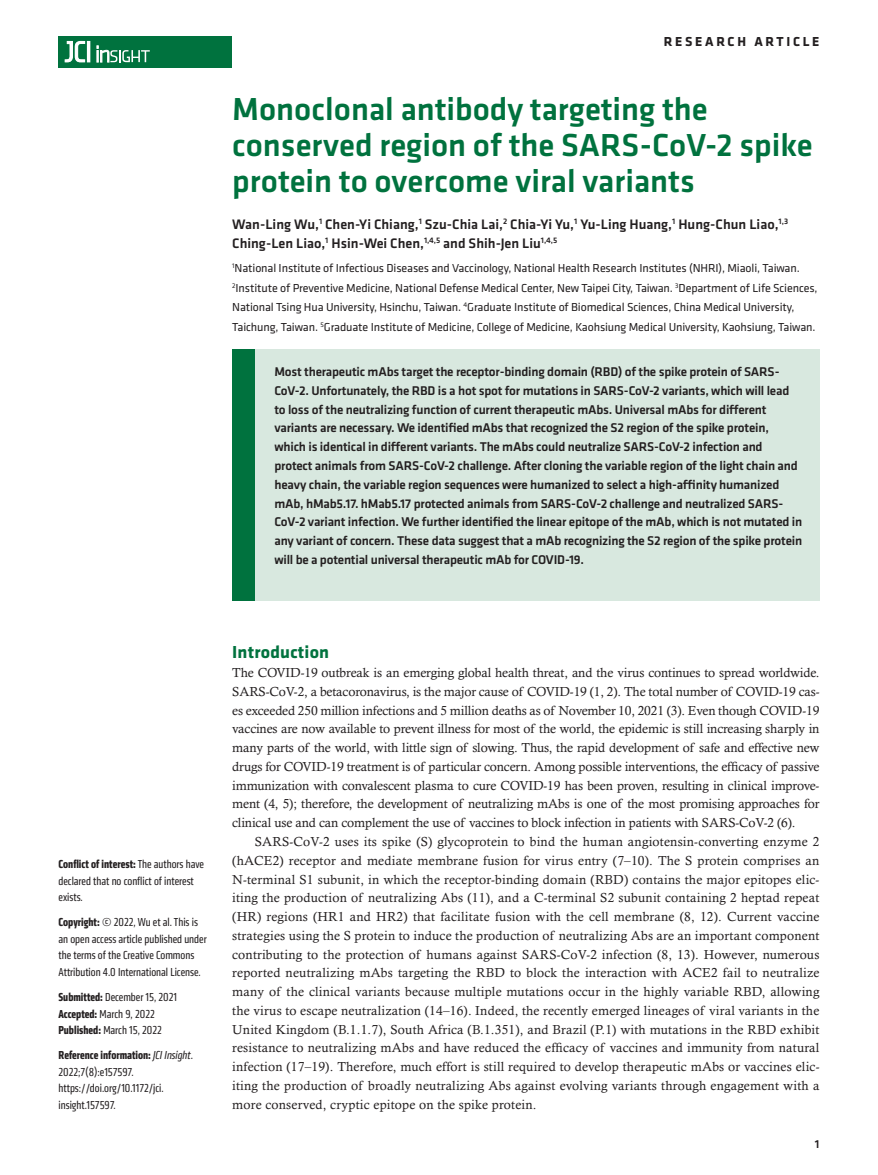
<style>
.page{position:relative;width:878px;height:1175px;background:#fff}
.page>*{position:absolute;margin:0;border:0;box-sizing:border-box;transform-origin:0 0}
.t1{font:500 33px/36px "Klavika Basic";color:#00723e}
.t2{font:700 18px "Klavika";letter-spacing:.01em;color:#00723e}
.t3{font:500 14.25px/19.5px "Klavika Basic";color:#231f20}
.t4{font:700 13.5px "Klavika Basic";letter-spacing:.2em;color:#231f20}
.t5{font:13.2px/18.8px "Calisto MT Std";letter-spacing:-.01em;color:#231f20;text-align:justify}
.t6{font:500 13.2px/18.8px "Klavika Basic";letter-spacing:-.015em;color:#231f20}
.t7{font:12px/19.5px "Klavika";letter-spacing:-.01em;color:#231f20}
.t8{font:condensed 12px/16.5px "Klavika";color:#231f20}
.t9{font:500 12px "Klavika Basic";color:#231f20}
.s1{font-weight:700}
.s2{font-style:italic}
</style>
<div class="page">
<div style="left:59px;top:36px;width:173px;height:31px;background:#00723e"></div>
<hr style="left:87px;top:41px;width:3px;height:21px;background:#fff">
<svg style="left:64px;top:41px;width:21px;height:22px"></svg>
<svg style="left:97px;top:46px;width:53px;height:16px"></svg>
<div style="left:232px;top:349px;width:587px;height:252px;background:#d8e8df"></div>
<div style="left:232px;top:349px;width:22px;height:252px;background:#00723e"></div>
<p class="t4" style="left:663px;top:32px;width:157px">RESEARCH ARTICLE</p>
<h1 class="t1" style="left:232px;top:91px;width:582px">Monoclonal antibody targeting the conserved region of the SARS-CoV-2 spike protein to overcome viral variants</h1>
<p class="t3" style="left:232px;top:214px;width:557px">Wan-Ling Wu,<sup>1</sup> Chen-Yi Chiang,<sup>1</sup> Szu-Chia Lai,<sup>2</sup> Chia-Yi Yu,<sup>1</sup> Yu-Ling Huang,<sup>1</sup> Hung-Chun Liao,<sup>1,3<br></sup>Ching-Len Liao,<sup>1</sup> Hsin-Wei Chen,<sup>1,4,5</sup> and Shih-Jen Liu<sup>1,4,5</sup></p>
<p class="t7" style="left:232px;top:258px;width:587px"><sup>1</sup>National Institute of Infectious Diseases and Vaccinology, National Health Research Institutes (NHRI), Miaoli, Taiwan.<br><sup>2</sup>Institute of Preventive Medicine, National Defense Medical Center, New Taipei City, Taiwan. <sup>3</sup>Department of Life Sciences, National Tsing Hua University, Hsinchu, Taiwan. <sup>4</sup>Graduate Institute of Biomedical Sciences, China Medical University, Taichung, Taiwan. <sup>5</sup>Graduate Institute of Medicine, College of Medicine, Kaohsiung Medical University, Kaohsiung, Taiwan.</p>
<p class="t6" style="left:274px;top:362px;width:529px">Most therapeutic mAbs target the receptor-binding domain (RBD) of the spike protein of SARS-CoV-2. Unfortunately, the RBD is a hot spot for mutations in SARS-CoV-2 variants, which will lead to loss of the neutralizing function of current therapeutic mAbs. Universal mAbs for different variants are necessary. We identified mAbs that recognized the S2 region of the spike protein, which is identical in different variants. The mAbs could neutralize SARS-CoV-2 infection and protect animals from SARS-CoV-2 challenge. After cloning the variable region of the light chain and heavy chain, the variable region sequences were humanized to select a high-affinity humanized mAb, hMab5.17. hMab5.17 protected animals from SARS-CoV-2 challenge and neutralized SARS-CoV-2 variant infection. We further identified the linear epitope of the mAb, which is not mutated in any variant of concern. These data suggest that a mAb recognizing the S2 region of the spike protein will be a potential universal therapeutic mAb for COVID-19.</p>
<p class="t8" style="left:59px;top:856px;width:147px"><span class="s1">Conflict of interest:</span> The authors have declared that no conflict of interest exists.</p>
<p class="t8" style="left:59px;top:914px;width:150px"><span class="s1">Copyright:</span> © 2022, Wu et al. This is an open access article published under the terms of the Creative Commons Attribution 4.0 International License.</p>
<p class="t8" style="left:59px;top:988px;width:120px"><span class="s1">Submitted:</span> December 15, 2021<br><span class="s1">Accepted:</span> March 9, 2022<br><span class="s1">Published:</span> March 15, 2022</p>
<p class="t8" style="left:59px;top:1046px;width:136px"><span class="s1">Reference information:</span> <span class="s2">JCI Insight</span>.<br>2022;7(8):e157597. https://doi.org/10.1172/jci. insight.157597.</p>
<h2 class="t2" style="left:232px;top:639px;width:98px">Introduction</h2>
<p class="t5" style="left:232px;top:663px;width:588px">The COVID-19 outbreak is an emerging global health threat, and the virus continues to spread worldwide.<br>SARS-CoV-2, a betacoronavirus, is the major cause of COVID-19 (1, 2). The total number of COVID-19 cas&shy;es exceeded 250 million infections and 5 million deaths as of November 10, 2021 (3). Even though COVID-19 vaccines are now available to prevent illness for most of the world, the epidemic is still increasing sharply in many parts of the world, with little sign of slowing. Thus, the rapid development of safe and effective new drugs for COVID-19 treatment is of particular concern. Among possible interventions, the efficacy of passive immunization with convalescent plasma to cure COVID-19 has been proven, resulting in clinical improve&shy;ment (4, 5); therefore, the development of neutralizing mAbs is one of the most promising approaches for clinical use and can complement the use of vaccines to block infection in patients with SARS-CoV-2 (6).</p>
<p class="t5" style="left:232px;top:832px;width:588px;text-indent:22px">SARS-CoV-2 uses its spike (S) glycoprotein to bind the human angiotensin-converting enzyme 2 (hACE2) receptor and mediate membrane fusion for virus entry (7–10). The S protein comprises an N-terminal S1 subunit, in which the receptor-binding domain (RBD) contains the major epitopes elic&shy;iting the production of neutralizing Abs (11), and a C-terminal S2 subunit containing 2 heptad repeat (HR) regions (HR1 and HR2) that facilitate fusion with the cell membrane (8, 12). Current vaccine strategies using the S protein to induce the production of neutralizing Abs are an important component contributing to the protection of humans against SARS-CoV-2 infection (8, 13). However, numerous reported neutralizing mAbs targeting the RBD to block the interaction with ACE2 fail to neutralize many of the clinical variants because multiple mutations occur in the highly variable RBD, allowing the virus to escape neutralization (14–16). Indeed, the recently emerged lineages of viral variants in the United Kingdom (B.1.1.7), South Africa (B.1.351), and Brazil (P.1) with mutations in the RBD exhibit resistance to neutralizing mAbs and have reduced the efficacy of vaccines and immunity from natural infection (17–19). Therefore, much effort is still required to develop therapeutic mAbs or vaccines elic&shy;iting the production of broadly neutralizing Abs against evolving variants through engagement with a more conserved, cryptic epitope on the spike protein.</p>
<p class="t9" style="left:814px;top:1135px;width:6px">1</p>
</div>
